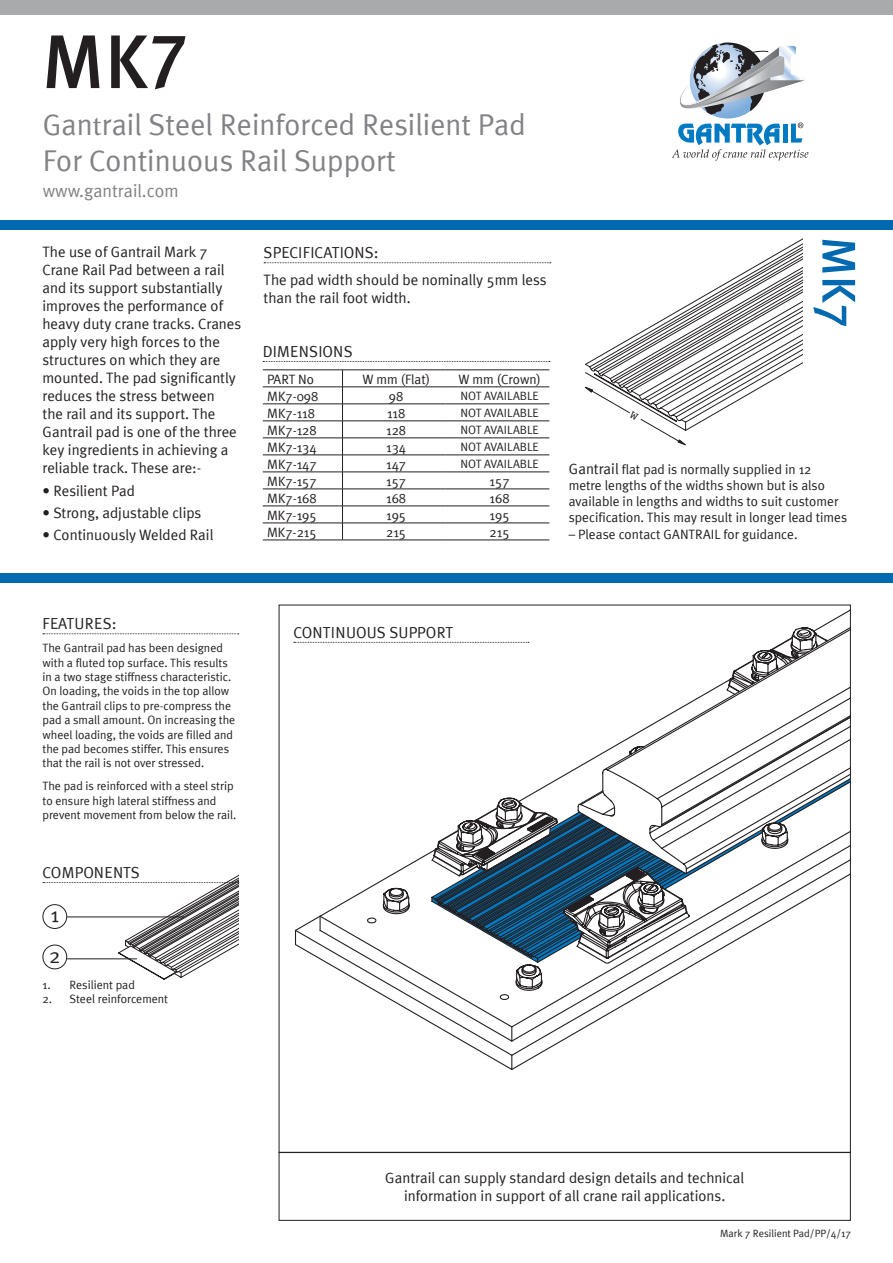
<style>
.page{position:relative;width:893px;height:1263px;background:#fff}
.page>*{position:absolute;margin:0;border:0;box-sizing:border-box;transform-origin:0 0}
.t1{font:30px/36px "Meta Plus";color:#808285}
.t2{font:21px/40.3px "Meta Plus";color:#231f20}
.t3{font:18px "Meta Plus";color:#808285}
.t4{font:15.9px "Meta Plus";letter-spacing:.01em;color:#231f20}
.t5{font:15px/18px "Meta Plus";color:#231f20}
.t6{font:13.5px/16.2px "Meta Plus";color:#231f20}
.t7{font:12px/14.4px "Meta Plus";color:#231f20}
.t8{font:10.5px "Meta Plus";color:#231f20}
.s1{font-family:"Minion Pro"}
.s2{font-size:15px}
</style>
<div class="page">
<svg style="left:264px;top:262px;width:287px;height:1px"></svg>
<div style="left:0;top:220px;width:893px;height:10px;background:#0169b0"></div>
<div style="left:0;top:0;width:893px;height:15px;background:#a8aaab"></div>
<div style="left:0;top:573px;width:893px;height:10px;background:#0169b0"></div>
<div style="left:279px;top:1152px;width:571px;height:68px;border:1px solid #231f20"></div>
<hr style="left:263px;top:370px;width:79px;height:1px;background:#231f20">
<hr style="left:342px;top:370px;width:104px;height:1px;background:#231f20">
<hr style="left:446px;top:370px;width:103px;height:1px;background:#231f20">
<hr style="left:263px;top:387px;width:79px;height:1px;background:#231f20">
<hr style="left:342px;top:387px;width:104px;height:1px;background:#231f20">
<hr style="left:446px;top:387px;width:103px;height:1px;background:#231f20">
<hr style="left:263px;top:404px;width:79px;height:1px;background:#231f20">
<hr style="left:342px;top:404px;width:104px;height:1px;background:#231f20">
<hr style="left:446px;top:404px;width:103px;height:1px;background:#231f20">
<hr style="left:263px;top:421px;width:79px;height:1px;background:#231f20">
<hr style="left:342px;top:421px;width:104px;height:1px;background:#231f20">
<hr style="left:446px;top:421px;width:103px;height:1px;background:#231f20">
<hr style="left:263px;top:438px;width:79px;height:1px;background:#231f20">
<hr style="left:342px;top:438px;width:104px;height:1px;background:#231f20">
<hr style="left:446px;top:438px;width:103px;height:1px;background:#231f20">
<hr style="left:263px;top:455px;width:79px;height:1px;background:#231f20">
<hr style="left:342px;top:455px;width:104px;height:1px;background:#231f20">
<hr style="left:446px;top:455px;width:103px;height:1px;background:#231f20">
<hr style="left:263px;top:472px;width:79px;height:1px;background:#231f20">
<hr style="left:342px;top:472px;width:104px;height:1px;background:#231f20">
<hr style="left:446px;top:472px;width:103px;height:1px;background:#231f20">
<hr style="left:263px;top:489px;width:79px;height:1px;background:#231f20">
<hr style="left:342px;top:489px;width:104px;height:1px;background:#231f20">
<hr style="left:446px;top:489px;width:103px;height:1px;background:#231f20">
<hr style="left:263px;top:506px;width:79px;height:1px;background:#231f20">
<hr style="left:342px;top:506px;width:104px;height:1px;background:#231f20">
<hr style="left:446px;top:506px;width:103px;height:1px;background:#231f20">
<hr style="left:263px;top:523px;width:79px;height:1px;background:#231f20">
<hr style="left:342px;top:523px;width:104px;height:1px;background:#231f20">
<svg style="left:342px;top:371px;width:1px;height:169px"></svg>
<hr style="left:446px;top:523px;width:103px;height:1px;background:#231f20">
<hr style="left:263px;top:540px;width:79px;height:1px;background:#231f20">
<hr style="left:342px;top:540px;width:104px;height:1px;background:#231f20">
<hr style="left:446px;top:540px;width:103px;height:1px;background:#231f20">
<svg style="left:263px;top:361px;width:287px;height:1px"></svg>
<svg style="left:43px;top:633px;width:196px;height:1px"></svg>
<svg style="left:587px;top:238px;width:216px;height:192px"></svg>
<svg style="left:43px;top:874px;width:196px;height:106px"></svg>
<hr style="left:67px;top:958px;width:70px;height:1px;background:#231f20">
<hr style="left:67px;top:916px;width:118px;height:1px;background:#231f20">
<svg style="left:672px;top:43px;width:136px;height:118px"></svg>
<svg style="left:813px;top:240px;width:42px;height:86px"></svg>
<svg style="left:294px;top:605px;width:556px;height:437px"></svg>
<svg style="left:47px;top:35px;width:138px;height:54px"></svg>
<svg style="left:585px;top:363px;width:102px;height:83px"></svg>
<h1 class="t1" style="left:43px;top:106px;width:484px">Gan<span class="s1">t</span>rail Steel Reinforced Resilient Pad<br>For Continuous Rail Support</h1>
<p class="t3" style="left:43px;top:180px;width:137px">www.gantrail.com</p>
<p class="t5" style="left:43px;top:243px;width:200px">The use of Gantrail Mark 7<br>Crane Rail Pad between a rail and its support substantially improves the performance of heavy duty crane tracks. Cranes apply very high forces to the structures on which they are mounted. The pad significantly reduces the stress between<br>the rail and its support. The<br>Gantrail pad is one of the three key ingredients in achieving a reliable track. These are:-</p>
<p class="t5" style="left:43px;top:481px;width:94px">• Resilient Pad</p>
<p class="t5" style="left:43px;top:503px;width:160px">• Strong, adjustable clips</p>
<p class="t5" style="left:43px;top:526px;width:172px">• Continuously Welded Rail</p>
<p class="t4" style="left:264px;top:243px;width:117px">SPECIFICATIONS:</p>
<p class="t5" style="left:264px;top:270px;width:284px">The pad width should be nominally 5mm less than the rail foot width.</p>
<p class="t4" style="left:263px;top:342px;width:91px">DIMENSIONS</p>
<p class="t6" style="left:267px;top:371px;width:49px">PART No</p>
<p class="t6" style="left:362px;top:371px;width:69px">W mm (Flat)</p>
<p class="t6" style="left:458px;top:371px;width:84px">W mm (Crown)</p>
<p class="t6" style="left:267px;top:388px;width:53px">MK7-098</p>
<p class="t6" style="left:389px;top:388px;width:16px">98</p>
<p class="t7" style="left:461px;top:388px;width:79px">NOT AVAILABLE</p>
<p class="t6" style="left:267px;top:405px;width:49px">MK7-118</p>
<p class="t6" style="left:387px;top:405px;width:20px">118</p>
<p class="t7" style="left:461px;top:405px;width:79px">NOT AVAILABLE</p>
<p class="t6" style="left:267px;top:422px;width:51px">MK7-128</p>
<p class="t6" style="left:386px;top:422px;width:21px">128</p>
<p class="t7" style="left:461px;top:422px;width:79px">NOT AVAILABLE</p>
<p class="t6" style="left:267px;top:439px;width:51px">MK7-134</p>
<p class="t6" style="left:386px;top:439px;width:21px">134</p>
<p class="t7" style="left:461px;top:439px;width:79px">NOT AVAILABLE</p>
<p class="t6" style="left:267px;top:456px;width:51px">MK7-147</p>
<p class="t6" style="left:386px;top:456px;width:21px">147</p>
<p class="t7" style="left:461px;top:456px;width:79px">NOT AVAILABLE</p>
<p class="t6" style="left:267px;top:473px;width:51px">MK7-157</p>
<p class="t6" style="left:386px;top:473px;width:21px">157</p>
<p class="t6" style="left:490px;top:473px;width:21px">157</p>
<p class="t6" style="left:267px;top:490px;width:51px">MK7-168</p>
<p class="t6" style="left:386px;top:490px;width:21px">168</p>
<p class="t6" style="left:490px;top:490px;width:21px">168</p>
<p class="t6" style="left:267px;top:507px;width:51px">MK7-195</p>
<p class="t6" style="left:386px;top:507px;width:21px">195</p>
<p class="t6" style="left:490px;top:507px;width:21px">195</p>
<p class="t6" style="left:267px;top:524px;width:51px">MK7-215</p>
<p class="t6" style="left:386px;top:524px;width:21px">215</p>
<p class="t6" style="left:490px;top:524px;width:21px">215</p>
<p class="t6" style="left:569px;top:461px;width:280px"><span class="s2">Gantrail</span> flat pad is normally supplied in 12 metre lengths of the widths shown but is also available in lengths and widths to suit customer specification. This may result in longer lead times</p>
<p class="t6" style="left:569px;top:526px;width:230px">– Please contact GANTRAIL for guidance.</p>
<p class="t4" style="left:43px;top:614px;width:76px">FEATURES:</p>
<p class="t7" style="left:43px;top:641px;width:194px">The Gantrail pad has been designed with a fluted top surface. This results in a two stage stiffness characteristic.<br>On loading, the voids in the top allow the Gantrail clips to pre-compress the pad a small amount. On increasing the wheel loading, the voids are filled and the pad becomes stiffer. This ensures that the rail is not over stressed.</p>
<p class="t7" style="left:43px;top:779px;width:195px">The pad is reinforced with a steel strip to ensure high lateral stiffness and prevent movement from below the rail.</p>
<p class="t4" style="left:43px;top:863px;width:99px">COMPONENTS</p>
<h2 class="t2" style="left:49px;top:894px;width:13px">1<br>2</h2>
<p class="t7" style="left:43px;top:977px;width:94px">1. Resilient pad</p>
<p class="t7" style="left:43px;top:991px;width:127px">2. Steel reinforcement</p>
<p class="t4" style="left:293px;top:623px;width:161px">CONTINUOUS SUPPORT</p>
<p class="t5" style="left:385px;top:1169px;width:360px;text-align:center">Gantrail can supply standard design details and technical information in support of all crane rail applications.</p>
<p class="t8" style="left:720px;top:1227px;width:132px">Mark 7 Resilient Pad/PP/4/17</p>
</div>
